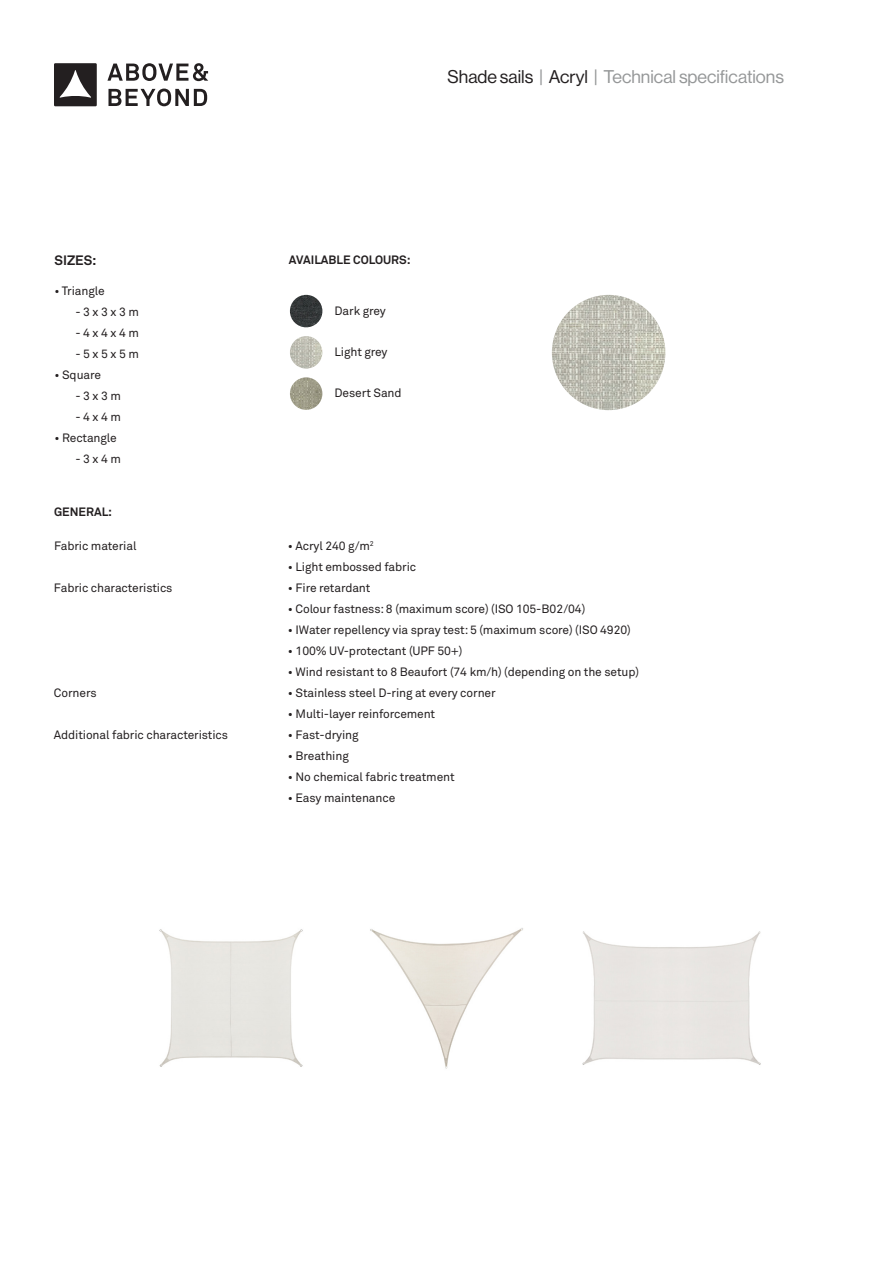
<style>
.page{position:relative;width:893px;height:1263px;background:#fff}
.page>*{position:absolute;margin:0;border:0;box-sizing:border-box;transform-origin:0 0}
.t1{font:18px "N Haas Grotesk DS Pro 55 Rg";color:#959798}
.t2{font:700 13.5px "Akkurat Std";color:#231f20}
.t3{font:12px "Akkurat Std";letter-spacing:-.01em;color:#231f20}
.t4{font:700 12px "Akkurat Std";color:#231f20}
.s1{color:#231f20}
</style>
<div class="page">
<img style="left:290px;top:295px;width:32px;height:32px;border-radius:16px">
<img style="left:290px;top:336px;width:32px;height:33px;border-radius:16px">
<img style="left:290px;top:377px;width:32px;height:33px;border-radius:16px">
<img style="left:552px;top:295px;width:113px;height:115px">
<img style="left:159px;top:929px;width:144px;height:138px">
<img style="left:370px;top:928px;width:153px;height:141px">
<img style="left:582px;top:931px;width:179px;height:134px">
<svg style="left:107px;top:63px;width:101px;height:43px"></svg>
<svg style="left:54px;top:63px;width:43px;height:43px"></svg>
<p class="t2" style="left:54px;top:252px;width:44px">SIZES:</p>
<p class="t3" style="left:54px;top:284px;width:52px">• Triangle</p>
<p class="t3" style="left:76px;top:305px;width:65px">- 3 x 3 x 3 m</p>
<p class="t3" style="left:76px;top:326px;width:65px">- 4 x 4 x 4 m</p>
<p class="t3" style="left:76px;top:347px;width:65px">- 5 x 5 x 5 m</p>
<p class="t3" style="left:54px;top:368px;width:48px">• Square</p>
<p class="t3" style="left:76px;top:389px;width:47px">- 3 x 3 m</p>
<p class="t3" style="left:76px;top:410px;width:47px">- 4 x 4 m</p>
<p class="t3" style="left:54px;top:431px;width:64px">• Rectangle</p>
<p class="t3" style="left:76px;top:452px;width:47px">- 3 x 4 m</p>
<h1 class="t1" style="left:448px;top:66px;width:338px"><span class="s1">Shade sails</span> | <span class="s1">Acryl</span> | Technical specifications</h1>
<p class="t4" style="left:289px;top:252px;width:123px">AVAILABLE COLOURS:</p>
<p class="t3" style="left:335px;top:303px;width:53px">Dark grey</p>
<p class="t3" style="left:335px;top:345px;width:54px">Light grey</p>
<p class="t3" style="left:335px;top:386px;width:68px">Desert Sand</p>
<p class="t4" style="left:54px;top:505px;width:60px">GENERAL:</p>
<p class="t3" style="left:54px;top:539px;width:84px">Fabric material</p>
<p class="t3" style="left:288px;top:539px;width:87px">• Acryl 240 g/m<sup>2</sup></p>
<p class="t3" style="left:288px;top:560px;width:130px">• Light embossed fabric</p>
<p class="t3" style="left:54px;top:581px;width:120px">Fabric characteristics</p>
<p class="t3" style="left:288px;top:581px;width:84px">• Fire retardant</p>
<p class="t3" style="left:288px;top:602px;width:299px">• Colour fastness: 8 (maximum score) (ISO 105-B02/04)</p>
<p class="t3" style="left:288px;top:623px;width:344px">• IWater repellency via spray test: 5 (maximum score) (ISO 4920)</p>
<p class="t3" style="left:288px;top:644px;width:176px">• 100% UV-protectant (UPF 50+)</p>
<p class="t3" style="left:288px;top:665px;width:353px">• Wind resistant to 8 Beaufort (74 km/h) (depending on the setup)</p>
<p class="t3" style="left:54px;top:686px;width:44px">Corners</p>
<p class="t3" style="left:288px;top:686px;width:209px">• Stainless steel D-ring at every corner</p>
<p class="t3" style="left:288px;top:707px;width:149px">• Multi-layer reinforcement</p>
<p class="t3" style="left:54px;top:728px;width:176px">Additional fabric characteristics</p>
<p class="t3" style="left:288px;top:728px;width:72px">• Fast-drying</p>
<p class="t3" style="left:288px;top:749px;width:62px">• Breathing</p>
<p class="t3" style="left:288px;top:770px;width:168px">• No chemical fabric treatment</p>
<p class="t3" style="left:288px;top:791px;width:109px">• Easy maintenance</p>
</div>
